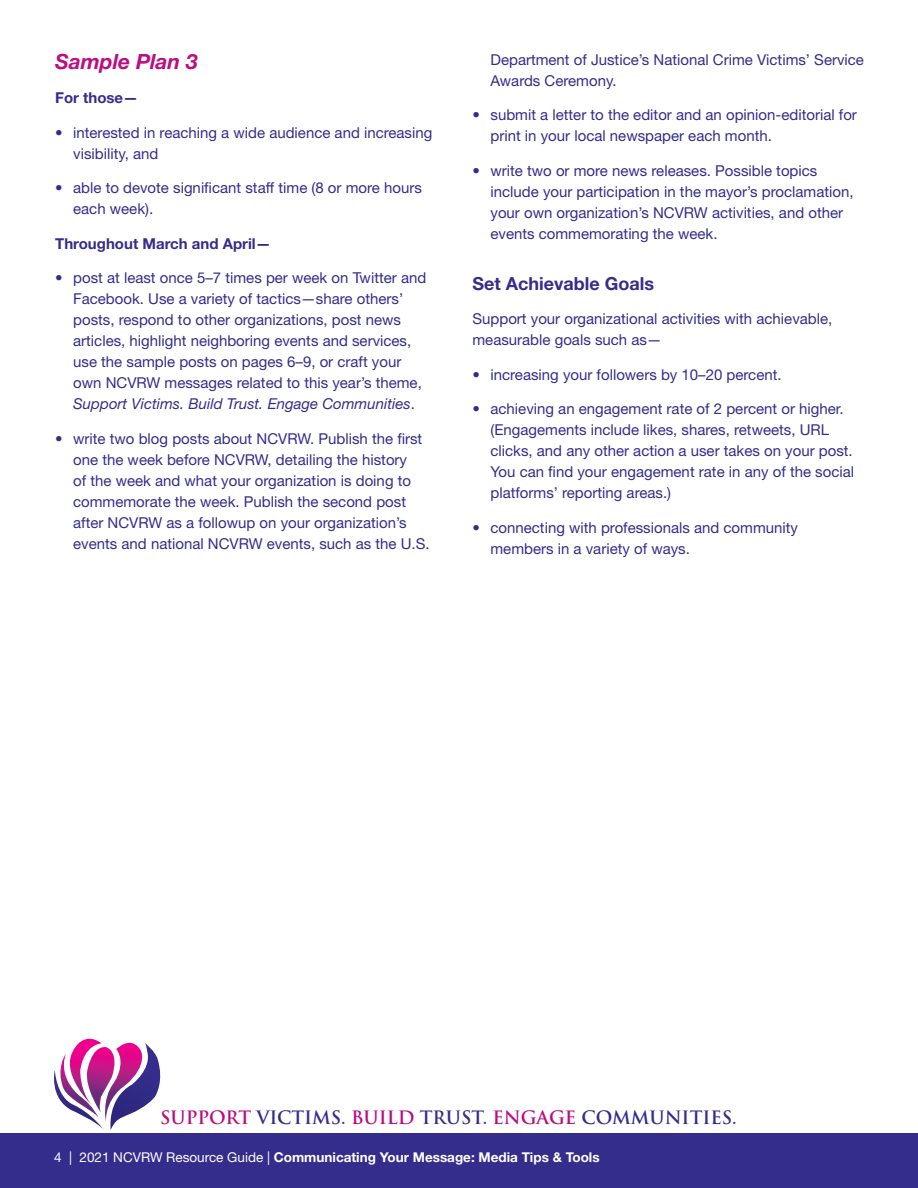
<style>
.page{position:relative;width:918px;height:1188px;background:#fff}
.page>*{position:absolute;margin:0;border:0;box-sizing:border-box;transform-origin:0 0}
.L2_Head{font:italic 700 21px "Helvetica Neue LT Std";color:#ba0e82}
.t1{font:700 18px "Trajan Pro";letter-spacing:-.005em;color:#342d8c}
.L3_Head{font:700 18px "Helvetica Neue LT Std";color:#342d8c}
.Bullet_L1{font:15px/21px "Helvetica Neue LT Std";color:#342d8c}
.Body_text{font:15px/21px "Helvetica Neue LT Std";color:#342d8c}
.Body_text-2{font:700 15px "Helvetica Neue LT Std";color:#342d8c}
.t2{font:700 13.5px "Helvetica Neue LT Std";color:#fff}
.s1{font-style:italic}
.s2{color:#ba0e82}
.s3{font-weight:400}
</style>
<div class="page">
<div style="left:0;top:1133px;width:918px;height:55px;background:#342d8c"></div>
<svg style="left:54px;top:1039px;width:107px;height:91px"></svg>
<p class="L2_Head" style="left:55px;top:49px;width:144px">Sample Plan 3</p>
<p class="Body_text-2" style="left:55px;top:89px;width:85px">For those—</p>
<p class="Bullet_L1" style="left:73px;top:122px;width:361px;text-indent:-18px">• interested in reaching a wide audience and increasing visibility, and</p>
<p class="Bullet_L1" style="left:73px;top:177px;width:350px;text-indent:-18px">• able to devote significant staff time (8 or more hours each week).</p>
<p class="Body_text-2" style="left:55px;top:234px;width:217px">Throughout March and April—</p>
<p class="Bullet_L1" style="left:73px;top:267px;width:355px;text-indent:-18px">• post at least once 5–7 times per week on Twitter and Facebook. Use a variety of tactics—share others’ posts, respond to other organizations, post news articles, highlight neighboring events and services, use the sample posts on pages 6–9, or craft your own NCVRW messages related to this year’s theme, <span class="s1">Support Victims. Build Trust. Engage Communities</span>.</p>
<p class="Bullet_L1" style="left:73px;top:428px;width:358px;text-indent:-18px">• write two blog posts about NCVRW. Publish the first one the week before NCVRW, detailing the history<br>of the week and what your organization is doing to commemorate the week. Publish the second post after NCVRW as a followup on your organization’s events and national NCVRW events, such as the U.S.</p>
<p class="Bullet_L1" style="left:490px;top:49px;width:375px">Department of Justice’s National Crime Victims’ Service<br>Awards Ceremony.</p>
<p class="Bullet_L1" style="left:490px;top:104px;width:368px;text-indent:-18px">• submit a letter to the editor and an opinion-editorial for print in your local newspaper each month.</p>
<p class="Bullet_L1" style="left:490px;top:160px;width:365px;text-indent:-18px">• write two or more news releases. Possible topics include your participation in the mayor’s proclamation, your own organization’s NCVRW activities, and other events commemorating the week.</p>
<p class="L3_Head" style="left:472px;top:272px;width:183px">Set Achievable Goals</p>
<p class="Body_text" style="left:472px;top:308px;width:361px">Support your organizational activities with achievable, measurable goals such as—</p>
<p class="Bullet_L1" style="left:472px;top:364px;width:311px">• increasing your followers by 10–20 percent.</p>
<p class="Bullet_L1" style="left:490px;top:398px;width:365px;text-indent:-18px">• achieving an engagement rate of 2 percent or higher. (Engagements include likes, shares, retweets, URL clicks, and any other action a user takes on your post.<br>You can find your engagement rate in any of the social platforms’ reporting areas.)</p>
<p class="Bullet_L1" style="left:490px;top:517px;width:309px;text-indent:-18px">• connecting with professionals and community members in a variety of ways.</p>
<p class="t1" style="left:160px;top:1106px;width:578px"><span class="s2">SUPPORT</span> VICTIMS. <span class="s2">BUILD</span> TRUST. <span class="s2">ENGAGE</span> COMMUNITIES.</p>
<p class="t2" style="left:54px;top:1148px;width:547px"><span class="s3">4 | 2021 NCVRW Resource Guide |</span> Communicating Your Message: Media Tips &amp; Tools</p>
</div>
